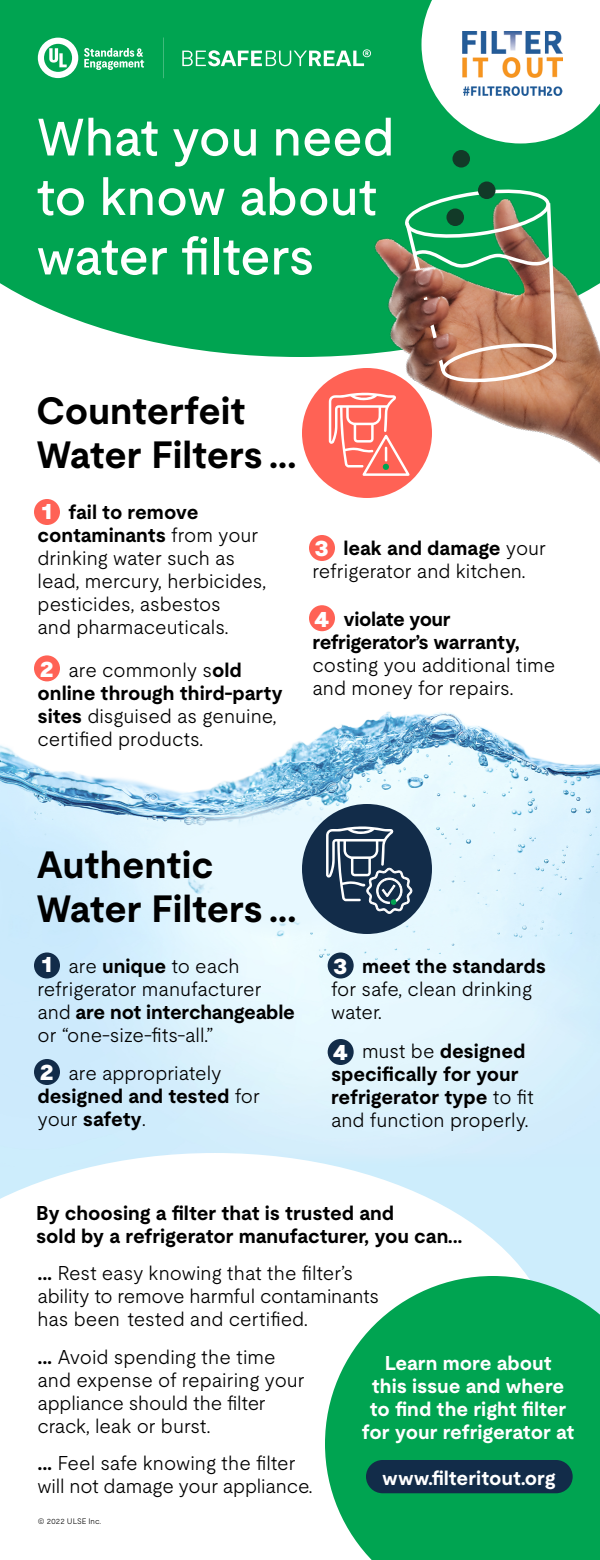
<style>
.page{position:relative;width:600px;height:1560px;background:#fff}
.page>*{position:absolute;margin:0;border:0;box-sizing:border-box;transform-origin:0 0}
.t1{font:500 52.5px/59.5px "UL Moderat";letter-spacing:-.015em;color:#fff}
.t2{font:700 38px/44px "UL Moderat";color:#000}
.t3{font:900 23.5px "UL Moderat";color:#fff}
.t4{font:300 20px/23px "UL Moderat";color:#000}
.t5{font:700 20px/23px "UL Moderat";letter-spacing:-.005em;color:#000}
.t6{font:700 20px/23px "UL Moderat";color:#fff;text-align:center}
.t7{font:300 8px "UL Moderat";color:#000}
.s1{font-weight:700}
.s2{font-weight:300}
</style>
<div class="page">
<img style="left:0;top:711px;width:600px;height:443px">
<div style="left:0;top:1154px;width:600px;height:184px;background:#cdedfc"></div>
<svg style="left:0;top:1153px;width:555px;height:185px;fill:#fff"></svg>
<div style="left:0;top:0;width:600px;height:357px;background:#00a451"></div>
<svg style="left:182px;top:49px;width:189px;height:17px"></svg>
<svg style="left:38px;top:38px;width:106px;height:40px"></svg>
<hr style="left:163px;top:38px;width:1px;height:40px;background:#fff">
<img style="left:314px;top:158px;width:286px;height:308px">
<svg style="left:401px;top:184px;width:157px;height:199px;background:#769b6c"></svg>
<img style="left:404px;top:268px;width:54px;height:113px">
<div style="left:446px;top:209px;width:18px;height:17px;background:#123a28;border-radius:50%"></div>
<div style="left:478px;top:182px;width:18px;height:17px;background:#123a28;border-radius:50%"></div>
<div style="left:452px;top:150px;width:18px;height:18px;background:#123a28;border-radius:50%"></div>
<svg style="left:325px;top:1276px;width:275px;height:284px;background:#1faf66"></svg>
<svg style="left:422px;top:0;width:178px;height:144px"></svg>
<img style="left:463px;top:31px;width:99px;height:64px">
<div style="left:34px;top:499px;width:26px;height:26px;background:#ff6255;border-radius:50%"></div>
<div style="left:34px;top:952px;width:26px;height:26px;background:#122c49;border-radius:50%"></div>
<div style="left:328px;top:952px;width:26px;height:26px;background:#122c49;border-radius:50%"></div>
<div style="left:328px;top:1039px;width:26px;height:26px;background:#122c49;border-radius:50%"></div>
<div style="left:34px;top:1059px;width:26px;height:26px;background:#122c49;border-radius:50%"></div>
<div style="left:309px;top:535px;width:26px;height:26px;background:#ff6255;border-radius:50%"></div>
<div style="left:309px;top:605px;width:26px;height:26px;background:#ff6255;border-radius:50%"></div>
<div style="left:34px;top:655px;width:26px;height:26px;background:#ff6255;border-radius:50%"></div>
<div style="left:302px;top:368px;width:130px;height:130px;background:#ff6255;border-radius:50%"></div>
<svg style="left:329px;top:393px;width:81px;height:83px"></svg>
<div style="left:302px;top:804px;width:130px;height:130px;background:#122c49;border-radius:50%"></div>
<svg style="left:152px;top:796px;width:261px;height:144px"></svg>
<div style="left:366px;top:1460px;width:207px;height:33px;background:#122c49;border-radius:17px"></div>
<h1 class="t1" style="left:36px;top:106px;width:360px">What you need to know about water filters</h1>
<h2 class="t2" style="left:36px;top:389px;width:262px">Counterfeit<br>Water Filters ...</h2>
<p class="t3" style="left:42px;top:492px;width:12px">1</p>
<p class="t4" style="left:38px;top:500px;width:230px;text-indent:31px"><span class="s1">fail to remove contaminants</span> from your drinking water such as lead, mercury, herbicides, pesticides, asbestos<br>and pharmaceuticals.</p>
<p class="t3" style="left:40px;top:650px;width:15px">2</p>
<p class="t4" style="left:38px;top:658px;width:247px;text-indent:31px">are commonly s<span class="s1">old online through third-party sites</span> disguised as genuine, certified products.</p>
<p class="t3" style="left:315px;top:530px;width:16px">3</p>
<p class="t4" style="left:312px;top:536px;width:235px;text-indent:31px"><span class="s1">leak and damage</span> your refrigerator and kitchen.</p>
<p class="t5" style="left:312px;top:607px;width:209px;text-indent:31px">violate your refrigerator’s warranty,</p>
<p class="t4" style="left:312px;top:653px;width:244px">costing you additional time and money for repairs.</p>
<p class="t3" style="left:314px;top:600px;width:17px">4</p>
<h2 class="t2" style="left:36px;top:843px;width:262px">Authentic<br>Water Filters ...</h2>
<p class="t3" style="left:42px;top:946px;width:12px">1</p>
<p class="t3" style="left:333px;top:947px;width:16px">3</p>
<p class="t4" style="left:38px;top:954px;width:259px;text-indent:31px">are <span class="s1">unique</span> to each refrigerator manufacturer and <span class="s1">are not interchangeable </span>or “one-size-fits-all.”</p>
<p class="t5" style="left:362px;top:955px;width:185px">meet the standards</p>
<p class="t4" style="left:331px;top:977px;width:203px">for safe, clean drinking water.</p>
<p class="t5" style="left:331px;top:1039px;width:204px;text-indent:31px"><span class="s2">must be</span> designed specifically for your refrigerator type <span class="s2">to fit and function properly.</span></p>
<p class="t3" style="left:333px;top:1034px;width:17px">4</p>
<p class="t3" style="left:40px;top:1054px;width:15px">2</p>
<p class="t4" style="left:38px;top:1061px;width:224px;text-indent:31px">are appropriately <span class="s1">designed and tested</span> for your <span class="s1">safety</span>.</p>
<p class="t5" style="left:36px;top:1201px;width:428px">By choosing a filter that is trusted and<br>sold by a refrigerator manufacturer, you can...</p>
<p class="t4" style="left:38px;top:1261px;width:343px"><span class="s1">...</span> Rest easy knowing that the filter’s ability to remove harmful contaminants has been tested and certified.</p>
<p class="t4" style="left:38px;top:1344px;width:269px"><span class="s1">...</span> Avoid spending the time and expense of repairing your appliance should the filter crack, leak or burst.</p>
<p class="t4" style="left:38px;top:1451px;width:277px"><span class="s1">...</span> Feel safe knowing the filter will not damage your appliance.</p>
<p class="t6" style="left:362px;top:1351px;width:214px">Learn more about<br>this issue and where to find the right filter for your refrigerator at</p>
<p class="t6" style="left:382px;top:1466px;width:175px">www.filteritout.org</p>
<p class="t7" style="left:38px;top:1515px;width:65px">© 2022 ULSE Inc.</p>
</div>
